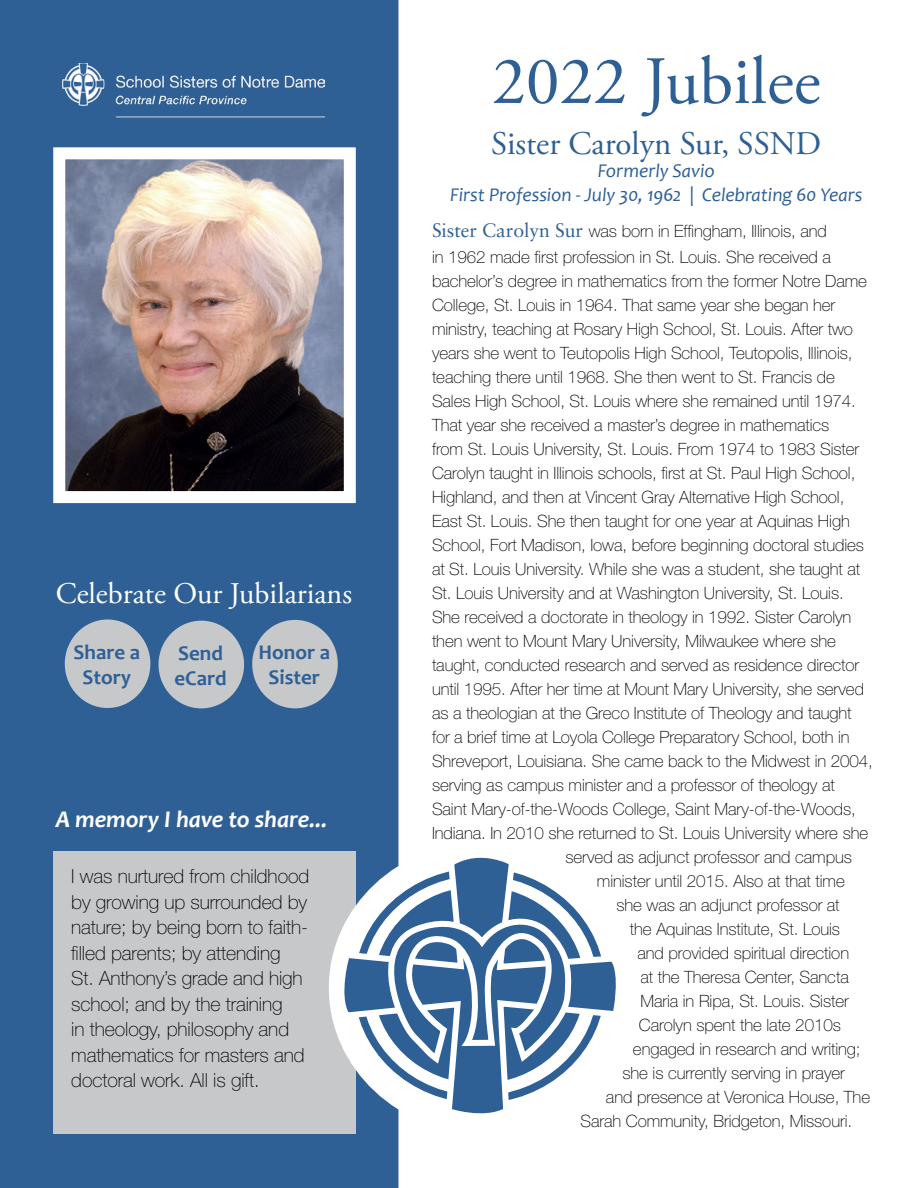
<style>
.page{position:relative;width:918px;height:1188px;background:#fff}
.page>*{position:absolute;margin:0;border:0;box-sizing:border-box;transform-origin:0 0}
.t1{font:67.5px "Adobe Garamond Pro";color:#2e6095}
.t2{font:33px "Adobe Garamond Pro";color:#2e6095}
.t3{font:30px "Adobe Garamond Pro";color:#fff}
.t4{font:italic 700 24px "Candara";letter-spacing:-.005em;color:#fff}
.t5{font:700 21px/25.2px "Candara";color:#2e6095;text-align:center}
.t6{font:100 19.5px/25.5px "Helvetica Neue LT Std";letter-spacing:-.005em;color:#000}
.t7{font:italic 19.5px/23.4px "Candara";letter-spacing:-.005em;color:#2e6095;text-align:center}
.t8{font:100 16.95px "Helvetica Neue LT Std";letter-spacing:-.005em;color:#000}
.s1{font-family:"Sabon LT Pro";font-weight:400;font-size:19.5px;color:#2e6095}
</style>
<div class="page">
<div style="left:0;top:0;width:398px;height:1188px;background:#2f6095"></div>
<div style="left:53px;top:851px;width:303px;height:283px;background:#c7c8ca"></div>
<img style="left:66px;top:160px;width:277px;height:330px">
<div style="left:53px;top:147px;width:303px;height:356px;border:12px solid #fff"></div>
<div style="left:159px;top:621px;width:85px;height:87px;background:#c7c8ca;border-radius:50%"></div>
<div style="left:252px;top:620px;width:86px;height:88px;background:#c7c8ca;border-radius:50%"></div>
<div style="left:65px;top:620px;width:85px;height:88px;background:#c7c8ca;border-radius:50%"></div>
<div style="left:329px;top:842px;width:312px;height:292px;background:#fff;border-radius:50%"></div>
<svg style="left:335px;top:756px;width:281px;height:432px"></svg>
<svg style="left:362px;top:907px;width:214px;height:189px"></svg>
<img style="left:62px;top:63px;width:263px;height:59px">
<h3 class="t3" style="left:56px;top:576px;width:298px">Celebrate Our Jubilarians</h3>
<p class="t5" style="left:74px;top:639px;width:68px">Share a<br>Story</p>
<p class="t5" style="left:174px;top:640px;width:54px;text-align:left">Send eCard</p>
<p class="t5" style="left:258px;top:640px;width:73px">Honor a<br>Sister</p>
<h3 class="t4" style="left:56px;top:805px;width:273px">A memory I have to share...</h3>
<p class="t6" style="left:71px;top:864px;width:239px">I was nurtured from childhood by growing up surrounded by nature; by being born to faith&shy;filled parents; by attending<br>St. Anthony’s grade and high school; and by the training<br>in theology, philosophy and mathematics for masters and doctoral work. All is gift.</p>
<h1 class="t1" style="left:492px;top:41px;width:330px">2022 Jubilee</h1>
<h2 class="t2" style="left:491px;top:124px;width:332px">Sister Carolyn Sur, SSND</h2>
<p class="t7" style="left:450px;top:159px;width:414px">Formerly Savio<br>First Profession - July 30, 1962 | Celebrating 60 Years</p>
<p class="t8" style="left:432px;top:222px;width:396px"><span class="s1">Sister Carolyn Sur</span> was born in Effingham, Illinois, and</p>
<p class="t8" style="left:432px;top:247px;width:400px">in 1962 made first profession in St. Louis. She received a</p>
<p class="t8" style="left:432px;top:271px;width:436px">bachelor’s degree in mathematics from the former Notre Dame</p>
<p class="t8" style="left:432px;top:295px;width:405px">College, St. Louis in 1964. That same year she began her</p>
<p class="t8" style="left:432px;top:319px;width:423px">ministry, teaching at Rosary High School, St. Louis. After two</p>
<p class="t8" style="left:432px;top:343px;width:422px">years she went to Teutopolis High School, Teutopolis, Illinois,</p>
<p class="t8" style="left:432px;top:367px;width:404px">teaching there until 1968. She then went to St. Francis de</p>
<p class="t8" style="left:432px;top:391px;width:425px">Sales High School, St. Louis where she remained until 1974.</p>
<p class="t8" style="left:432px;top:415px;width:399px">That year she received a master’s degree in mathematics</p>
<p class="t8" style="left:432px;top:439px;width:429px">from St. Louis University, St. Louis. From 1974 to 1983 Sister</p>
<p class="t8" style="left:432px;top:463px;width:425px">Carolyn taught in Illinois schools, first at St. Paul High School,</p>
<p class="t8" style="left:432px;top:487px;width:414px">Highland, and then at Vincent Gray Alternative High School,</p>
<p class="t8" style="left:432px;top:511px;width:419px">East St. Louis. She then taught for one year at Aquinas High</p>
<p class="t8" style="left:432px;top:535px;width:434px">School, Fort Madison, Iowa, before beginning doctoral studies</p>
<p class="t8" style="left:432px;top:559px;width:430px">at St. Louis University. While she was a student, she taught at</p>
<p class="t8" style="left:432px;top:583px;width:413px">St. Louis University and at Washington University, St. Louis.</p>
<p class="t8" style="left:432px;top:607px;width:421px">She received a doctorate in theology in 1992. Sister Carolyn</p>
<p class="t8" style="left:432px;top:631px;width:406px">then went to Mount Mary University, Milwaukee where she</p>
<p class="t8" style="left:432px;top:655px;width:429px">taught, conducted research and served as residence director</p>
<p class="t8" style="left:432px;top:679px;width:434px">until 1995. After her time at Mount Mary University, she served</p>
<p class="t8" style="left:432px;top:703px;width:421px">as a theologian at the Greco Institute of Theology and taught</p>
<p class="t8" style="left:432px;top:727px;width:419px">for a brief time at Loyola College Preparatory School, both in</p>
<p class="t8" style="left:432px;top:751px;width:442px">Shreveport, Louisiana. She came back to the Midwest in 2004,</p>
<p class="t8" style="left:432px;top:775px;width:404px">serving as campus minister and a professor of theology at</p>
<p class="t8" style="left:432px;top:799px;width:426px">Saint Mary-of-the-Woods College, Saint Mary-of-the-Woods,</p>
<p class="t8" style="left:432px;top:823px;width:438px">Indiana. In 2010 she returned to St. Louis University where she</p>
<p class="t8" style="left:566px;top:847px;width:288px">served as adjunct professor and campus</p>
<p class="t8" style="left:597px;top:871px;width:249px">minister until 2015. Also at that time</p>
<p class="t8" style="left:616px;top:895px;width:225px">she was an adjunct professor at</p>
<p class="t8" style="left:630px;top:919px;width:212px">the Aquinas Institute, St. Louis</p>
<p class="t8" style="left:637px;top:943px;width:213px">and provided spiritual direction</p>
<p class="t8" style="left:640px;top:967px;width:210px">at the Theresa Center, Sancta</p>
<p class="t8" style="left:640px;top:991px;width:210px">Maria in Ripa, St. Louis. Sister</p>
<p class="t8" style="left:639px;top:1015px;width:203px">Carolyn spent the late 2010s</p>
<p class="t8" style="left:633px;top:1039px;width:229px">engaged in research and writing;</p>
<p class="t8" style="left:622px;top:1063px;width:224px">she is currently serving in prayer</p>
<p class="t8" style="left:606px;top:1087px;width:266px">and presence at Veronica House, The</p>
<p class="t8" style="left:581px;top:1111px;width:273px">Sarah Community, Bridgeton, Missouri.</p>
</div>
